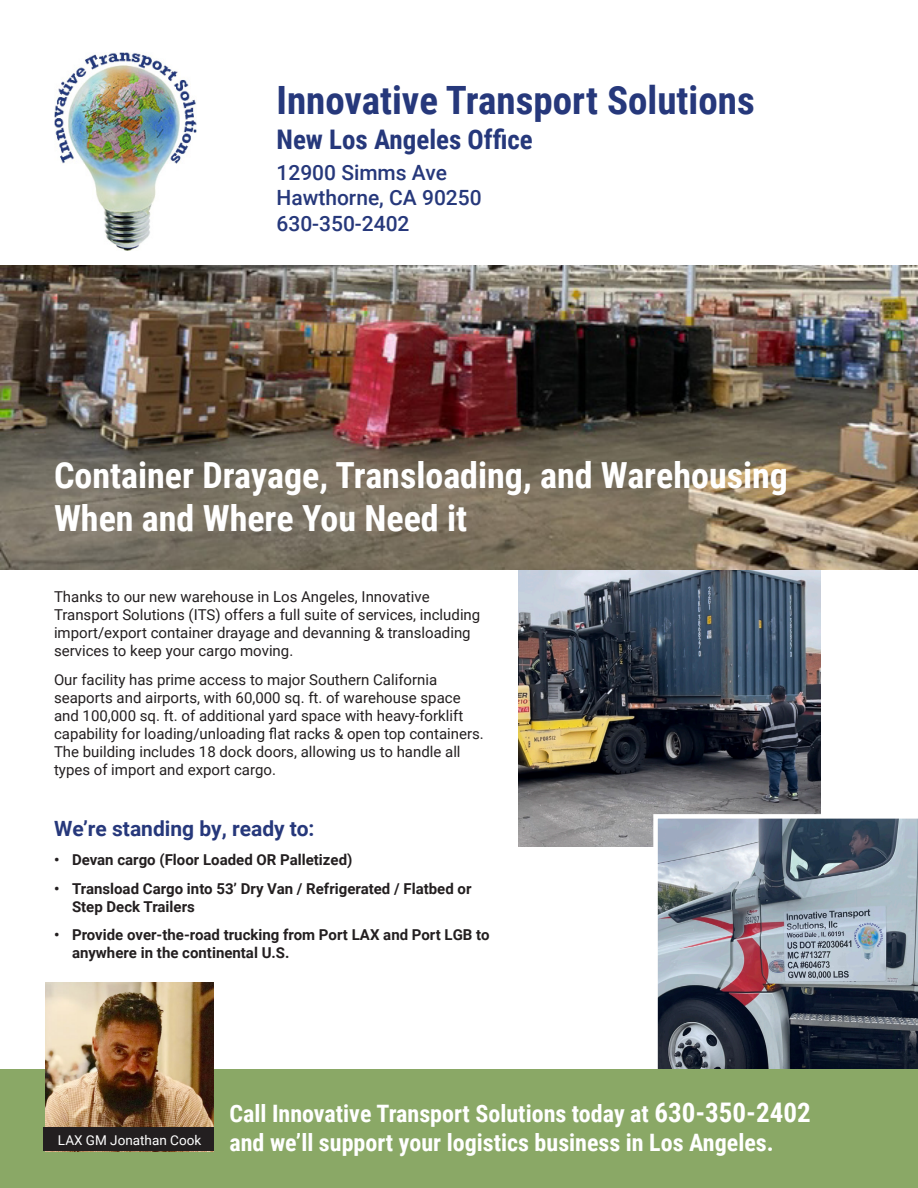
<style>
.page{position:relative;width:918px;height:1188px;background:#fff}
.page>*{position:absolute;margin:0;border:0;box-sizing:border-box;transform-origin:0 0}
.t1{font:700 39px "Roboto Condensed";color:#26387b}
.t2{font:700 36px "Roboto Condensed";color:#fff}
.t3{font:700 27px "Roboto Condensed";color:#26387b}
.t4{font:700 24px/28.8px "Roboto Condensed";color:#fff}
.t5{font:500 21px/25.2px "Roboto";color:#26387b}
.t6{font:700 21px "Roboto";color:#26387b}
.t7{font:15px/18px "Roboto";color:#231f20}
.t8{font:700 15px/18px "Roboto";color:#231f20}
.t9{font:13.5px "Roboto";color:#fff}
.s1{font-size:27px}
</style>
<div class="page">
<img style="left:518px;top:570px;width:303px;height:277px">
<svg style="left:653px;top:814px;width:265px;height:255px"></svg>
<img style="left:0;top:266px;width:918px;height:304px">
<div style="left:0;top:1069px;width:918px;height:119px;background:#8aa866"></div>
<img style="left:45px;top:983px;width:169px;height:144px">
<div style="left:43px;top:1127px;width:171px;height:24px;background:#231f20"></div>
<img style="left:54px;top:52px;width:143px;height:199px">
<p class="t1" style="left:276px;top:72px;width:480px">Innovative Transport Solutions</p>
<p class="t3" style="left:276px;top:121px;width:258px">New Los Angeles Office</p>
<p class="t5" style="left:276px;top:159px;width:207px">12900 Simms Ave<br>Hawthorne, CA 90250<br>630-350-2402</p>
<p class="t2" style="left:54px;top:450px;width:736px">Container Drayage, Transloading, and Warehousing</p>
<p class="t2" style="left:54px;top:493px;width:415px">When and Where You Need it</p>
<p class="t7" style="left:54px;top:587px;width:428px">Thanks to our new warehouse in Los Angeles, Innovative Transport Solutions (ITS) offers a full suite of services, including import/export container drayage and devanning &amp; transloading services to keep your cargo moving.</p>
<p class="t7" style="left:54px;top:670px;width:431px">Our facility has prime access to major Southern California seaports and airports, with 60,000 sq. ft. of warehouse space and 100,000 sq. ft. of additional yard space with heavy-forklift capability for loading/unloading flat racks &amp; open top containers.<br>The building includes 18 dock doors, allowing us to handle all types of import and export cargo.</p>
<p class="t6" style="left:54px;top:814px;width:262px">We’re standing by, ready to:</p>
<p class="t8" style="left:54px;top:850px;width:300px">• Devan cargo (Floor Loaded OR Palletized)</p>
<p class="t8" style="left:72px;top:879px;width:401px;text-indent:-18px">• Transload Cargo into 53’ Dry Van / Refrigerated / Flatbed or<br>Step Deck Trailers</p>
<p class="t8" style="left:72px;top:926px;width:419px;text-indent:-18px">• Provide over-the-road trucking from Port LAX and Port LGB to anywhere in the continental U.S.</p>
<p class="t9" style="left:58px;top:1130px;width:145px">LAX GM Jonathan Cook</p>
<p class="t4" style="left:230px;top:1098px;width:583px">Call Innovative Transport Solutions today at <span class="s1">630-350-2402 </span>and we’ll support your logistics business in Los Angeles.</p>
</div>
